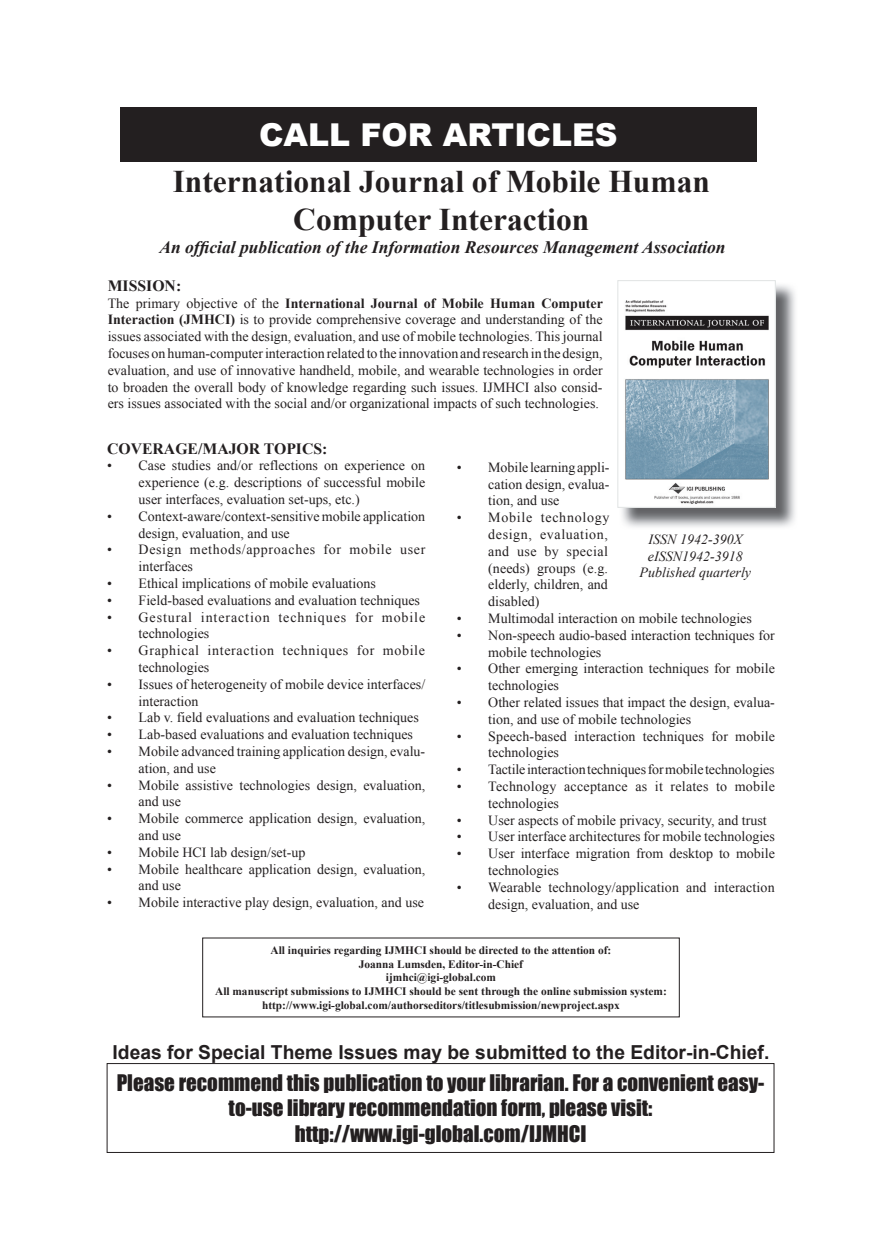
<style>
.page{position:relative;width:882px;height:1260px;background:#fff}
.page>*{position:absolute;margin:0;border:0;box-sizing:border-box;transform-origin:0 0}
.t1{font:700 31.5px/37.8px "Times New Roman";color:#231f20;text-align:center}
.t2{font:900 31.5px "Arial";color:#fff}
.t3{font:21px/25.2px "Impact";color:#231f20;text-align:center}
.t4{font:700 19.25px "Arial";color:#231f20}
.t5{font:italic 700 17.5px "Times New Roman";color:#231f20}
.t6{font:700 15.75px "Times New Roman";color:#231f20}
.t7{font:14px/16.8px "Times New Roman";color:#231f20}
.t8{font:14px/16.8px "Times New Roman";letter-spacing:.05em;color:#231f20}
.t9{font:14px/16.8px "Times New Roman";letter-spacing:.02em;color:#231f20}
.t10{font:14px/16.8px "Times New Roman";letter-spacing:.065em;color:#231f20}
.t11{font:14px/16.8px "Times New Roman";letter-spacing:.045em;color:#231f20}
.t12{font:italic 14px/16.8px "Times New Roman";color:#231f20;text-align:center}
.t13{font:700 11.38px/13.7px "Times New Roman";color:#231f20;text-align:center}
.s1{font-weight:700}
</style>
<div class="page">
<div style="left:120px;top:107px;width:637px;height:55px;background:#231f20"></div>
<div style="left:107px;top:1063px;width:667px;height:90px;border:1px solid #231f20"></div>
<img style="left:622px;top:285px;width:173px;height:242px">
<img style="left:622px;top:285px;width:152px;height:221px">
<div style="left:617px;top:280px;width:159px;height:228px;border:1px solid #e0e3e3"></div>
<h1 class="t2" style="left:259px;top:112px;width:360px">CALL FOR ARTICLES</h1>
<h1 class="t1" style="left:173px;top:162px;width:539px">International Journal of Mobile Human<br>Computer Interaction</h1>
<p class="t5" style="left:159px;top:235px;width:568px">An official publication of the Information Resources Management Association</p>
<p class="t6" style="left:108px;top:275px;width:75px">MISSION:</p>
<p class="t7" style="left:108px;top:294px;width:497px;text-align:justify">The primary objective of the <span class="s1">International Journal of Mobile Human Computer Interaction (JMHCI)</span> is to provide comprehensive coverage and understanding of the issues associated with the design, evaluation, and use of mobile technologies. This journal focuses on human-computer interaction related to the innovation and research in the design, evaluation, and use of innovative handheld, mobile, and wearable technologies in order to broaden the overall body of knowledge regarding such issues. IJMHCI also consid&shy;ers issues associated with the social and/or organizational impacts of such technologies.</p>
<p class="t6" style="left:107px;top:437px;width:222px">COVERAGE/MAJOR TOPICS:</p>
<p class="t7" style="left:139px;top:457px;width:288px;text-align:justify;text-indent:-31px">• Case studies and/or reflections on experience on experience (e.g. descriptions of successful mobile user interfaces, evaluation set-ups, etc.)</p>
<p class="t7" style="left:139px;top:508px;width:288px;text-indent:-31px">• Context-aware/context-sensitive mobile application design, evaluation, and use</p>
<p class="t11" style="left:139px;top:541px;width:288px;text-indent:-31px">• Design methods/approaches for mobile user interfaces</p>
<p class="t7" style="left:107px;top:575px;width:270px">• Ethical implications of mobile evaluations</p>
<p class="t7" style="left:107px;top:592px;width:315px">• Field-based evaluations and evaluation techniques</p>
<p class="t10" style="left:139px;top:608px;width:288px;text-indent:-31px">• Gestural interaction techniques for mobile technologies</p>
<p class="t8" style="left:139px;top:642px;width:288px;text-indent:-31px">• Graphical interaction techniques for mobile technologies</p>
<p class="t7" style="left:139px;top:676px;width:288px;text-indent:-31px">• Issues of heterogeneity of mobile device interfaces/ interaction</p>
<p class="t7" style="left:107px;top:709px;width:313px">• Lab v. field evaluations and evaluation techniques</p>
<p class="t7" style="left:107px;top:726px;width:307px">• Lab-based evaluations and evaluation techniques</p>
<p class="t7" style="left:139px;top:743px;width:288px;text-indent:-31px">• Mobile advanced training application design, evalu&shy;ation, and use</p>
<p class="t7" style="left:139px;top:776px;width:288px;text-indent:-31px">• Mobile assistive technologies design, evaluation, and use</p>
<p class="t7" style="left:139px;top:810px;width:288px;text-indent:-31px">• Mobile commerce application design, evaluation, and use</p>
<p class="t7" style="left:107px;top:844px;width:200px">• Mobile HCI lab design/set-up</p>
<p class="t7" style="left:139px;top:860px;width:288px;text-indent:-31px">• Mobile healthcare application design, evaluation, and use</p>
<p class="t7" style="left:107px;top:894px;width:318px">• Mobile interactive play design, evaluation, and use</p>
<p class="t7" style="left:488px;top:458px;width:123px;text-align:justify;text-indent:-32px">• Mobile learning appli&shy;cation design, evalua&shy;tion, and use</p>
<p class="t7" style="left:488px;top:509px;width:123px;text-align:justify;text-indent:-32px">• Mobile technology design, evaluation, and use by special (needs) groups (e.g. elderly, children, and disabled)</p>
<p class="t7" style="left:457px;top:610px;width:297px">• Multimodal interaction on mobile technologies</p>
<p class="t7" style="left:488px;top:626px;width:288px;text-indent:-32px">• Non-speech audio-based interaction techniques for mobile technologies</p>
<p class="t7" style="left:488px;top:660px;width:288px;text-indent:-32px">• Other emerging interaction techniques for mobile technologies</p>
<p class="t7" style="left:488px;top:694px;width:288px;text-indent:-32px">• Other related issues that impact the design, evalua&shy;tion, and use of mobile technologies</p>
<p class="t7" style="left:488px;top:727px;width:288px;text-indent:-32px">• Speech-based interaction techniques for mobile technologies</p>
<p class="t7" style="left:457px;top:761px;width:319px">• Tactile interaction techniques for mobile technologies</p>
<p class="t9" style="left:488px;top:778px;width:288px;text-indent:-32px">• Technology acceptance as it relates to mobile technologies</p>
<p class="t7" style="left:457px;top:811px;width:312px">• User aspects of mobile privacy, security, and trust</p>
<p class="t7" style="left:457px;top:828px;width:320px">• User interface architectures for mobile technologies</p>
<p class="t7" style="left:488px;top:845px;width:288px;text-indent:-32px">• User interface migration from desktop to mobile technologies</p>
<p class="t7" style="left:488px;top:878px;width:288px;text-indent:-32px">• Wearable technology/application and interaction design, evaluation, and use</p>
<p class="t12" style="left:640px;top:530px;width:113px">ISSN 1942-390X eISSN 1942-3918<br>Published quarterly</p>
<p class="t13" style="left:215px;top:943px;width:453px">All inquiries regarding IJMHCI should be directed to the attention of:<br>Joanna Lumsden, Editor-in-Chief<br>ijmhci@igi-global.com<br>All manuscript submissions to IJMHCI should be sent through the online submission system: http://www.igi-global.com/authorseditors/titlesubmission/newproject.aspx</p>
<h3 class="t4" style="left:113px;top:1039px;width:658px">Ideas for Special Theme Issues may be submitted to the Editor-in-Chief.</h3>
<h2 class="t3" style="left:117px;top:1070px;width:649px">Please recommend this publication to your librarian. For a convenient easy&shy;to-use library recommendation form, please visit: http://www.igi-global.com/IJMHCI</h2>
</div>
